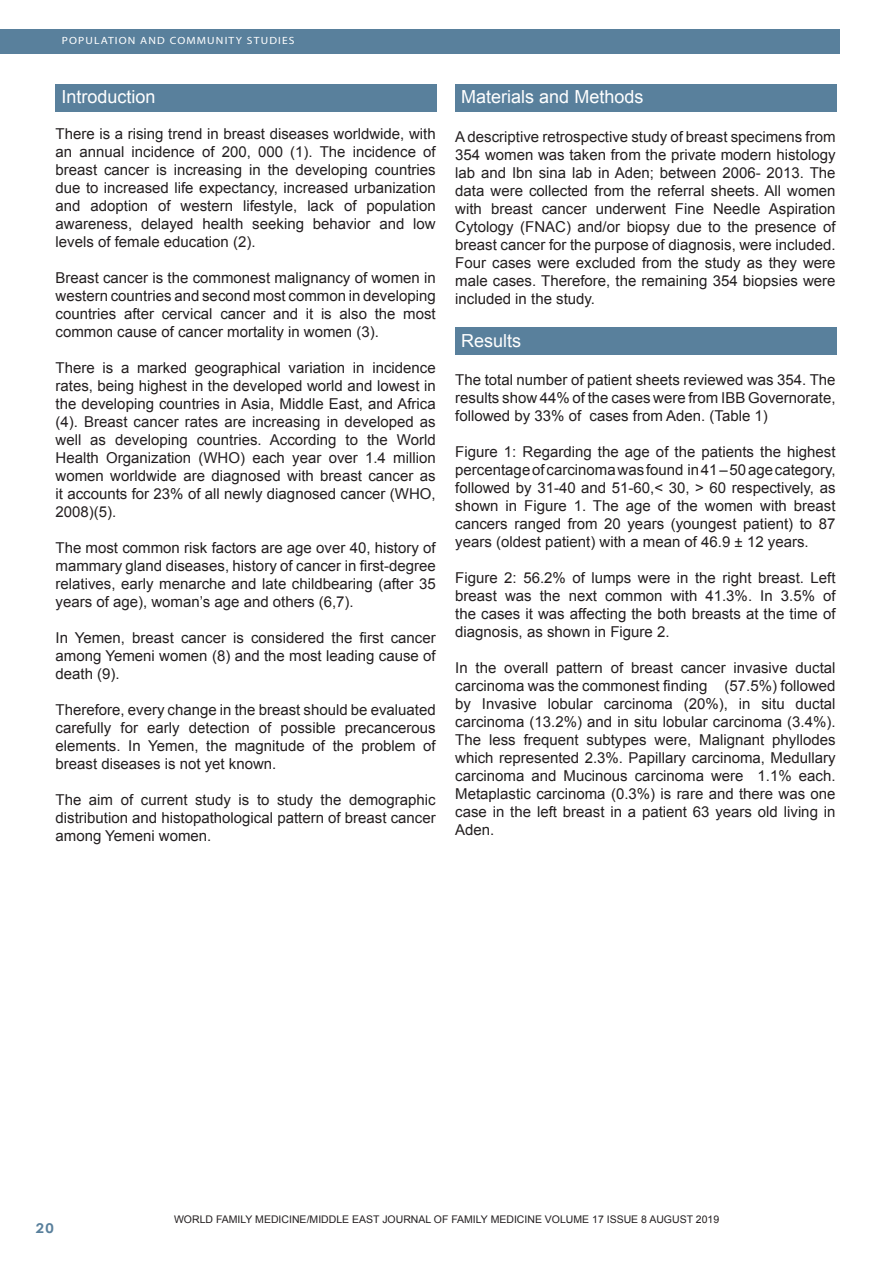
<style>
.page{position:relative;width:893px;height:1263px;background:#fff}
.page>*{position:absolute;margin:0;border:0;box-sizing:border-box;transform-origin:0 0}
.Footnote_Text{font:18px "Arial";color:#fff}
.Footnote_Text-2{font:15px/18px "Arial";color:#231f20;text-align:justify}
.t1{font:700 13.5px "Century Gothic";color:#59809c;scale:1.1 1}
.Footnote_Text-3{font:10.5px "Arial";color:#231f20}
.t2{font:10.5px "Myriad";letter-spacing:.1em;color:#fff;scale:1.1 1}
</style>
<div class="page">
<div style="left:0;top:30px;width:840px;height:24px;background:#59809c"></div>
<div style="left:56px;top:84px;width:381px;height:28px;background:#59809c"></div>
<div style="left:455px;top:84px;width:382px;height:28px;background:#59809c"></div>
<div style="left:455px;top:328px;width:382px;height:27px;background:#59809c"></div>
<p class="t2" style="left:62px;top:35px;width:213px">POPULATION AND COMMUNITY STUDIES</p>
<p class="Footnote_Text" style="left:62px;top:85px;width:96px">Introduction</p>
<p class="Footnote_Text-2" style="left:56px;top:124px;width:382px">There is a rising trend in breast diseases worldwide, with an annual incidence of 200, 000 (1). The incidence of breast cancer is increasing in the developing countries due to increased life expectancy, increased urbanization and adoption of western lifestyle, lack of population awareness, delayed health seeking behavior and low levels of female education (2).</p>
<p class="Footnote_Text-2" style="left:56px;top:268px;width:382px">Breast cancer is the commonest malignancy of women in western countries and second most common in developing countries after cervical cancer and it is also the most common cause of cancer mortality in women (3).</p>
<p class="Footnote_Text-2" style="left:56px;top:358px;width:382px">There is a marked geographical variation in incidence rates, being highest in the developed world and lowest in the developing countries in Asia, Middle East, and Africa (4). Breast cancer rates are increasing in developed as well as developing countries. According to the World Health Organization (WHO) each year over 1.4 million women worldwide are diagnosed with breast cancer as it accounts for 23% of all newly diagnosed cancer (WHO, 2008)(5).</p>
<p class="Footnote_Text-2" style="left:56px;top:538px;width:382px">The most common risk factors are age over 40, history of mammary gland diseases, history of cancer in first-degree relatives, early menarche and late childbearing (after 35 years of age), woman’s age and others (6,7).</p>
<p class="Footnote_Text-2" style="left:56px;top:628px;width:382px">In Yemen, breast cancer is considered the first cancer among Yemeni women (8) and the most leading cause of death (9).</p>
<p class="Footnote_Text-2" style="left:56px;top:700px;width:382px">Therefore, every change in the breast should be evaluated carefully for early detection of possible precancerous elements. In Yemen, the magnitude of the problem of breast diseases is not yet known.</p>
<p class="Footnote_Text-2" style="left:56px;top:790px;width:382px">The aim of current study is to study the demographic distribution and histopathological pattern of breast cancer among Yemeni women.</p>
<p class="Footnote_Text" style="left:461px;top:85px;width:184px">Materials and Methods</p>
<p class="Footnote_Text-2" style="left:455px;top:127px;width:382px">A descriptive retrospective study of breast specimens from 354 women was taken from the private modern histology lab and Ibn sina lab in Aden; between 2006- 2013. The data were collected from the referral sheets. All women with breast cancer underwent Fine Needle Aspiration Cytology (FNAC) and/or biopsy due to the presence of breast cancer for the purpose of diagnosis, were included.<br>Four cases were excluded from the study as they were male cases. Therefore, the remaining 354 biopsies were included in the study.</p>
<p class="Footnote_Text" style="left:461px;top:328px;width:62px">Results</p>
<p class="Footnote_Text-2" style="left:455px;top:371px;width:382px">The total number of patient sheets reviewed was 354. The results show 44% of the cases were from IBB Governorate, followed by 33% of cases from Aden. (Table 1)</p>
<p class="Footnote_Text-2" style="left:455px;top:443px;width:382px">Figure 1: Regarding the age of the patients the highest percentage of carcinoma was found in 41 – 50 age category, followed by 31-40 and 51-60,&lt; 30, &gt; 60 respectively, as shown in Figure 1. The age of the women with breast cancers ranged from 20 years (youngest patient) to 87 years (oldest patient) with a mean of 46.9 ± 12 years.</p>
<p class="Footnote_Text-2" style="left:455px;top:569px;width:382px">Figure 2: 56.2% of lumps were in the right breast. Left breast was the next common with 41.3%. In 3.5% of the cases it was affecting the both breasts at the time of diagnosis, as shown in Figure 2.</p>
<p class="Footnote_Text-2" style="left:455px;top:659px;width:382px">In the overall pattern of breast cancer invasive ductal carcinoma was the commonest finding (57.5%) followed by Invasive lobular carcinoma (20%), in situ ductal carcinoma (13.2%) and in situ lobular carcinoma (3.4%).<br>The less frequent subtypes were, Malignant phyllodes which represented 2.3%. Papillary carcinoma, Medullary carcinoma and Mucinous carcinoma were 1.1% each.<br>Metaplastic carcinoma (0.3%) is rare and there was one case in the left breast in a patient 63 years old living in Aden.</p>
<p class="t1" style="left:36px;top:1217px;width:18px">20</p>
<p class="Footnote_Text-3" style="left:174px;top:1212px;width:547px">WORLD FAMILY MEDICINE/MIDDLE EAST JOURNAL OF FAMILY MEDICINE VOLUME 17 ISSUE 8 AUGUST 2019</p>
<p class="Footnote_Text-3" style="left:160px;top:1214px;width:572px">WORLD FAMILY MEDICINE/MIDDLE EAST JOURNAL OF FAMILY MEDICINE VOLUME 15 ISSUE 10, DECEMBER 2017</p>
</div>
